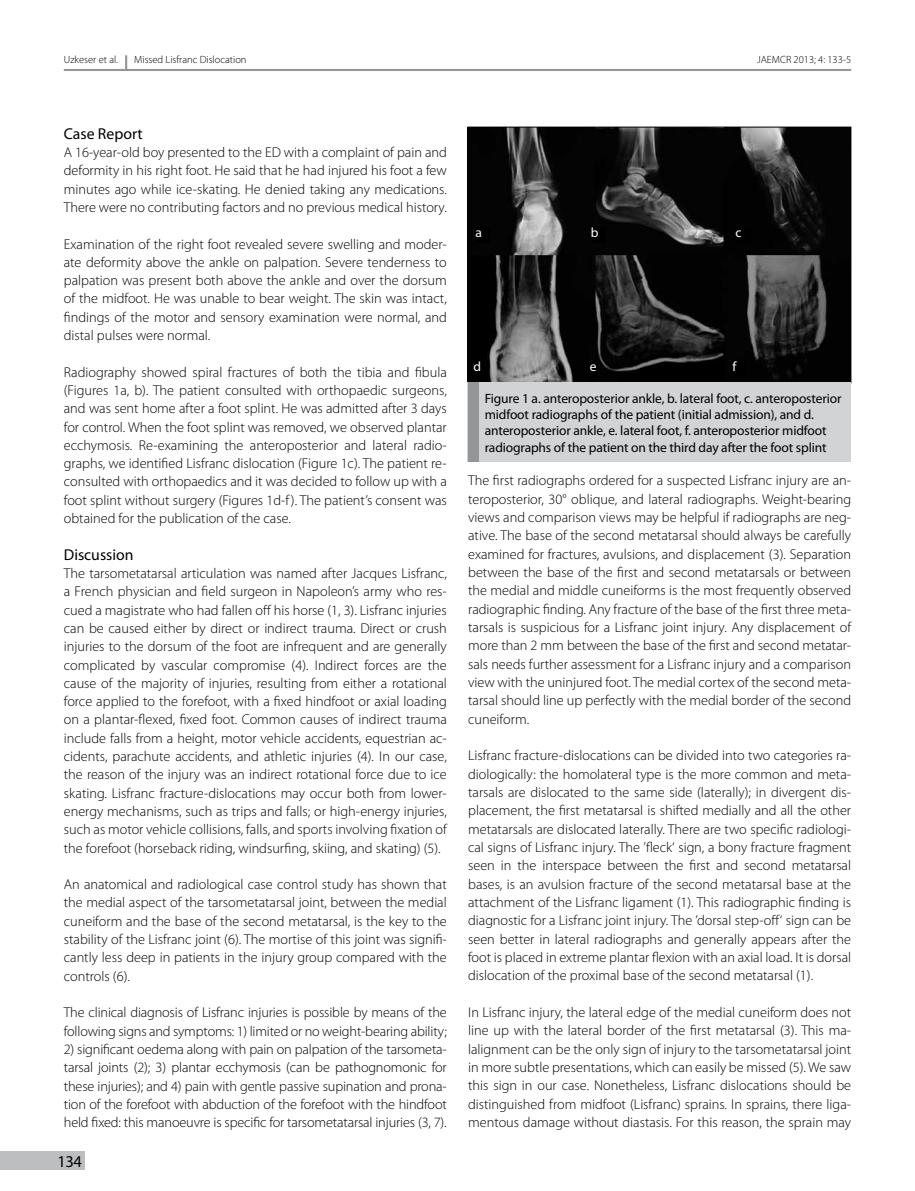
<style>
.page{position:relative;width:915px;height:1191px;background:#fff}
.page>*{position:absolute;margin:0;border:0;box-sizing:border-box;transform-origin:0 0}
.t1{font:16.5px "Myriad Pro";color:#000}
.t2{font:15.75px "Myriad Pro";color:#000}
.t3{font:300 14.25px/18.3px "Myriad Pro";color:#000;text-align:justify}
.t4{font:13.5px/16.2px "Myriad Pro";letter-spacing:-.01em;color:#000}
.t5{font:13.5px "Myriad Pro";color:#fff}
.t6{font:300 10.5px "Myriad Pro";color:#000}
</style>
<div class="page">
<div style="left:0;top:1151px;width:84px;height:18px;background:#bcbec0"></div>
<img style="left:469px;top:129px;width:379px;height:252px">
<div style="left:467px;top:127px;width:383px;height:256px;border:1px solid #000"></div>
<div style="left:467px;top:382px;width:383px;height:80px;background:#d1d3d4"></div>
<div style="left:467px;top:382px;width:11px;height:80px;background:#939598"></div>
<div style="left:475px;top:227px;width:15px;height:16px;background:#000"></div>
<div style="left:473px;top:360px;width:15px;height:16px;background:#000"></div>
<div style="left:590px;top:227px;width:15px;height:16px;background:#000"></div>
<div style="left:589px;top:360px;width:11px;height:14px;background:#000"></div>
<div style="left:735px;top:227px;width:15px;height:16px;background:#000"></div>
<div style="left:732px;top:360px;width:15px;height:16px;background:#000"></div>
<hr style="left:64px;top:69px;width:786px;height:2px;background:#939598">
<svg style="left:125px;top:55px;width:2px;height:14px"></svg>
<p class="t6" style="left:64px;top:53px;width:56px">Uzkeser et al.</p>
<p class="t6" style="left:134px;top:53px;width:114px">Missed Lisfranc Dislocation</p>
<p class="t6" style="left:756px;top:53px;width:95px">JAEMCR 2013; 4: 133-5</p>
<p class="t2" style="left:64px;top:124px;width:80px">Case Report</p>
<p class="t3" style="left:64px;top:143px;width:384px">A 16-year-old boy presented to the ED with a complaint of pain and deformity in his right foot. He said that he had injured his foot a few minutes ago while ice-skating. He denied taking any medications.<br>There were no contributing factors and no previous medical history.</p>
<p class="t3" style="left:64px;top:234px;width:384px">Examination of the right foot revealed severe swelling and moder&shy;ate deformity above the ankle on palpation. Severe tenderness to palpation was present both above the ankle and over the dorsum of the midfoot. He was unable to bear weight. The skin was intact, findings of the motor and sensory examination were normal, and distal pulses were normal.</p>
<p class="t3" style="left:64px;top:362px;width:384px">Radiography showed spiral fractures of both the tibia and fibula (Figures 1a, b). The patient consulted with orthopaedic surgeons, and was sent home after a foot splint. He was admitted after 3 days for control. When the foot splint was removed, we observed plantar ecchymosis. Re-examining the anteroposterior and lateral radio&shy;graphs, we identified Lisfranc dislocation (Figure 1c). The patient re&shy;consulted with orthopaedics and it was decided to follow up with a foot splint without surgery (Figures 1d-f ). The patient’s consent was obtained for the publication of the case.</p>
<p class="t2" style="left:64px;top:545px;width:71px">Discussion</p>
<p class="t3" style="left:64px;top:564px;width:384px">The tarsometatarsal articulation was named after Jacques Lisfranc, a French physician and field surgeon in Napoleon’s army who res&shy;cued a magistrate who had fallen off his horse (1, 3). Lisfranc injuries can be caused either by direct or indirect trauma. Direct or crush injuries to the dorsum of the foot are infrequent and are generally complicated by vascular compromise (4). Indirect forces are the cause of the majority of injuries, resulting from either a rotational force applied to the forefoot, with a fixed hindfoot or axial loading on a plantar-flexed, fixed foot. Common causes of indirect trauma include falls from a height, motor vehicle accidents, equestrian ac&shy;cidents, parachute accidents, and athletic injuries (4). In our case, the reason of the injury was an indirect rotational force due to ice skating. Lisfranc fracture-dislocations may occur both from lower&shy;energy mechanisms, such as trips and falls; or high-energy injuries, such as motor vehicle collisions, falls, and sports involving fixation of the forefoot (horseback riding, windsurfing, skiing, and skating) (5).</p>
<p class="t3" style="left:64px;top:875px;width:384px">An anatomical and radiological case control study has shown that the medial aspect of the tarsometatarsal joint, between the medial cuneiform and the base of the second metatarsal, is the key to the stability of the Lisfranc joint (6). The mortise of this joint was signifi&shy;cantly less deep in patients in the injury group compared with the controls (6).</p>
<p class="t3" style="left:64px;top:1003px;width:384px">The clinical diagnosis of Lisfranc injuries is possible by means of the following signs and symptoms: 1) limited or no weight-bearing ability;</p>
<p class="t3" style="left:64px;top:1039px;width:384px">2) significant oedema along with pain on palpation of the tarsometa&shy;tarsal joints (2); 3) plantar ecchymosis (can be pathognomonic for these injuries); and 4) pain with gentle passive supination and prona&shy;tion of the forefoot with abduction of the forefoot with the hindfoot held fixed: this manoeuvre is specific for tarsometatarsal injuries (3, 7).</p>
<p class="t1" style="left:57px;top:1150px;width:26px">134</p>
<p class="t5" style="left:475px;top:224px;width:8px">a</p>
<p class="t5" style="left:473px;top:358px;width:9px">d</p>
<p class="t5" style="left:590px;top:224px;width:9px">b</p>
<p class="t5" style="left:589px;top:358px;width:8px">e</p>
<p class="t5" style="left:735px;top:224px;width:8px">c</p>
<p class="t5" style="left:732px;top:358px;width:5px">f</p>
<p class="t4" style="left:484px;top:390px;width:358px">Figure 1 a. anteroposterior ankle, b. lateral foot, c. anteroposterior midfoot radiographs of the patient (initial admission), and d. anteroposterior ankle, e. lateral foot, f. anteroposterior midfoot radiographs of the patient on the third day after the foot splint</p>
<p class="t3" style="left:468px;top:471px;width:384px">The first radiographs ordered for a suspected Lisfranc injury are an&shy;teroposterior, 30° oblique, and lateral radiographs. Weight-bearing views and comparison views may be helpful if radiographs are neg&shy;ative. The base of the second metatarsal should always be carefully examined for fractures, avulsions, and displacement (3). Separation between the base of the first and second metatarsals or between the medial and middle cuneiforms is the most frequently observed radiographic finding. Any fracture of the base of the first three meta&shy;tarsals is suspicious for a Lisfranc joint injury. Any displacement of more than 2 mm between the base of the first and second metatar&shy;sals needs further assessment for a Lisfranc injury and a comparison view with the uninjured foot. The medial cortex of the second meta&shy;tarsal should line up perfectly with the medial border of the second cuneiform.</p>
<p class="t3" style="left:468px;top:746px;width:384px">Lisfranc fracture-dislocations can be divided into two categories ra&shy;diologically: the homolateral type is the more common and meta&shy;tarsals are dislocated to the same side (laterally); in divergent dis&shy;placement, the first metatarsal is shifted medially and all the other metatarsals are dislocated laterally. There are two specific radiologi&shy;cal signs of Lisfranc injury. The ’fleck‘ sign, a bony fracture fragment seen in the interspace between the first and second metatarsal bases, is an avulsion fracture of the second metatarsal base at the attachment of the Lisfranc ligament (1). This radiographic finding is diagnostic for a Lisfranc joint injury. The ’dorsal step-off‘ sign can be seen better in lateral radiographs and generally appears after the foot is placed in extreme plantar flexion with an axial load. It is dorsal dislocation of the proximal base of the second metatarsal (1).</p>
<p class="t3" style="left:468px;top:1003px;width:384px">In Lisfranc injury, the lateral edge of the medial cuneiform does not line up with the lateral border of the first metatarsal (3). This ma&shy;lalignment can be the only sign of injury to the tarsometatarsal joint in more subtle presentations, which can easily be missed (5). We saw this sign in our case. Nonetheless, Lisfranc dislocations should be distinguished from midfoot (Lisfranc) sprains. In sprains, there liga&shy;mentous damage without diastasis. For this reason, the sprain may</p>
</div>
